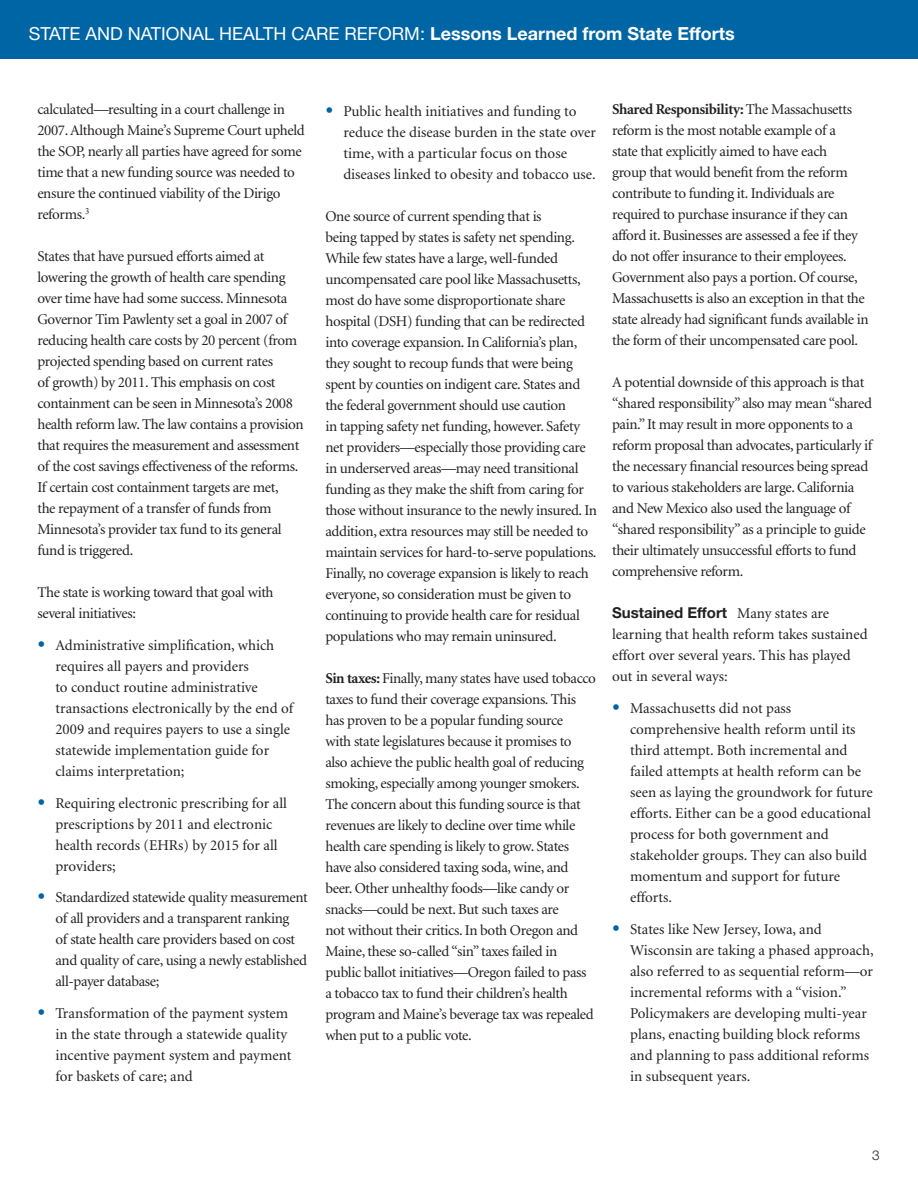
<style>
.page{position:relative;width:918px;height:1188px;background:#fff}
.page>*{position:absolute;margin:0;border:0;box-sizing:border-box;transform-origin:0 0}
.t1{font:18px "Helvetica Neue LT Std";color:#fff}
.FINAL_body_text{font:15px/21px "Minion";letter-spacing:-.025em;color:#231f20}
.bullet{font:15px/21px "Minion";color:#231f20}
.bullet-2{font:15px/21px "Minion";letter-spacing:-.025em;color:#231f20}
.FINAL_body_text-2{font:15px/21px "Minion";color:#231f20}
.t2{font:300 13.5px "Helvetica Neue LT Std";color:#231f20}
.s1{font-weight:700}
.s2{font-size:27px;color:#0065a4}
.s3{font-family:"Helvetica Neue LT Std";font-weight:700}
</style>
<div class="page">
<div style="left:0;top:0;width:918px;height:58px;background:#0065a4"></div>
<p class="t1" style="left:29px;top:23px;width:707px">STATE AND NATIONAL HEALTH CARE REFORM: <span class="s1">Lessons Learned from State Efforts</span></p>
<p class="FINAL_body_text" style="left:37px;top:99px;width:269px">calculated—resulting in a court challenge in 2007. Although Maine’s Supreme Court upheld the SOP, nearly all parties have agreed for some time that a new funding source was needed to ensure the continued viability of the Dirigo reforms.<sup>3</sup></p>
<p class="FINAL_body_text" style="left:37px;top:246px;width:268px">States that have pursued efforts aimed at lowering the growth of health care spending over time have had some success. Minnesota Governor Tim Pawlenty set a goal in 2007 of reducing health care costs by 20 percent (from projected spending based on current rates<br>of growth) by 2011. This emphasis on cost containment can be seen in Minnesota’s 2008 health reform law. The law contains a provision that requires the measurement and assessment of the cost savings effectiveness of the reforms.<br>If certain cost containment targets are met,<br>the repayment of a transfer of funds from Minnesota’s provider tax fund to its general fund is triggered.</p>
<p class="FINAL_body_text" style="left:37px;top:582px;width:238px">The state is working toward that goal with several initiatives:</p>
<p class="bullet" style="left:55px;top:635px;width:239px;text-indent:-18px"><span class="s2">•</span> Administrative simplification, which requires all payers and providers<br>to conduct routine administrative transactions electronically by the end of 2009 and requires payers to use a single statewide implementation guide for claims interpretation;</p>
<p class="bullet" style="left:55px;top:793px;width:233px;text-indent:-18px"><span class="s2">•</span> Requiring electronic prescribing for all prescriptions by 2011 and electronic health records (EHRs) by 2015 for all providers;</p>
<p class="bullet-2" style="left:55px;top:888px;width:254px;text-indent:-18px"><span class="s2">•</span> Standardized statewide quality measurement of all providers and a transparent ranking<br>of state health care providers based on cost and quality of care, using a newly established all-payer database;</p>
<p class="bullet" style="left:55px;top:1003px;width:238px;text-indent:-18px"><span class="s2">•</span> Transformation of the payment system in the state through a statewide quality incentive payment system and payment for baskets of care; and</p>
<p class="bullet" style="left:343px;top:101px;width:254px;text-indent:-18px"><span class="s2">•</span> Public health initiatives and funding to reduce the disease burden in the state over time, with a particular focus on those diseases linked to obesity and tobacco use.</p>
<p class="FINAL_body_text" style="left:325px;top:206px;width:273px">One source of current spending that is<br>being tapped by states is safety net spending.<br>While few states have a large, well-funded uncompensated care pool like Massachusetts, most do have some disproportionate share hospital (DSH) funding that can be redirected into coverage expansion. In California’s plan, they sought to recoup funds that were being spent by counties on indigent care. States and the federal government should use caution<br>in tapping safety net funding, however. Safety net providers—especially those providing care in underserved areas—may need transitional funding as they make the shift from caring for those without insurance to the newly insured. In addition, extra resources may still be needed to maintain services for hard-to-serve populations.<br>Finally, no coverage expansion is likely to reach everyone, so consideration must be given to continuing to provide health care for residual populations who may remain uninsured.</p>
<p class="FINAL_body_text" style="left:325px;top:668px;width:272px"><span class="s1">Sin taxes:</span> Finally, many states have used tobacco taxes to fund their coverage expansions. This has proven to be a popular funding source<br>with state legislatures because it promises to also achieve the public health goal of reducing smoking, especially among younger smokers.<br>The concern about this funding source is that revenues are likely to decline over time while health care spending is likely to grow. States have also considered taxing soda, wine, and beer. Other unhealthy foods—like candy or snacks—could be next. But such taxes are<br>not without their critics. In both Oregon and Maine, these so-called “sin” taxes failed in public ballot initiatives—Oregon failed to pass a tobacco tax to fund their children’s health program and Maine’s beverage tax was repealed when put to a public vote.</p>
<p class="FINAL_body_text" style="left:612px;top:99px;width:258px"><span class="s1">Shared Responsibility:</span> The Massachusetts reform is the most notable example of a<br>state that explicitly aimed to have each<br>group that would benefit from the reform contribute to funding it. Individuals are required to purchase insurance if they can afford it. Businesses are assessed a fee if they do not offer insurance to their employees.<br>Government also pays a portion. Of course, Massachusetts is also an exception in that the state already had significant funds available in the form of their uncompensated care pool.</p>
<p class="FINAL_body_text" style="left:612px;top:372px;width:262px">A potential downside of this approach is that “shared responsibility” also may mean “shared pain.” It may result in more opponents to a reform proposal than advocates, particularly if the necessary financial resources being spread to various stakeholders are large. California and New Mexico also used the language of “shared responsibility” as a principle to guide their ultimately unsuccessful efforts to fund comprehensive reform.</p>
<p class="FINAL_body_text-2" style="left:612px;top:603px;width:257px"><span class="s3">Sustained Effort</span> Many states are learning that health reform takes sustained effort over several years. This has played out in several ways:</p>
<p class="bullet" style="left:630px;top:698px;width:244px;text-indent:-18px"><span class="s2">•</span> Massachusetts did not pass comprehensive health reform until its third attempt. Both incremental and failed attempts at health reform can be seen as laying the groundwork for future efforts. Either can be a good educational process for both government and stakeholder groups. They can also build momentum and support for future efforts.</p>
<p class="bullet" style="left:630px;top:919px;width:245px;text-indent:-18px"><span class="s2">•</span> States like New Jersey, Iowa, and Wisconsin are taking a phased approach, also referred to as sequential reform—or incremental reforms with a “vision.” Policymakers are developing multi-year plans, enacting building block reforms and planning to pass additional reforms in subsequent years.</p>
<p class="t2" style="left:872px;top:1147px;width:9px">3</p>
</div>
